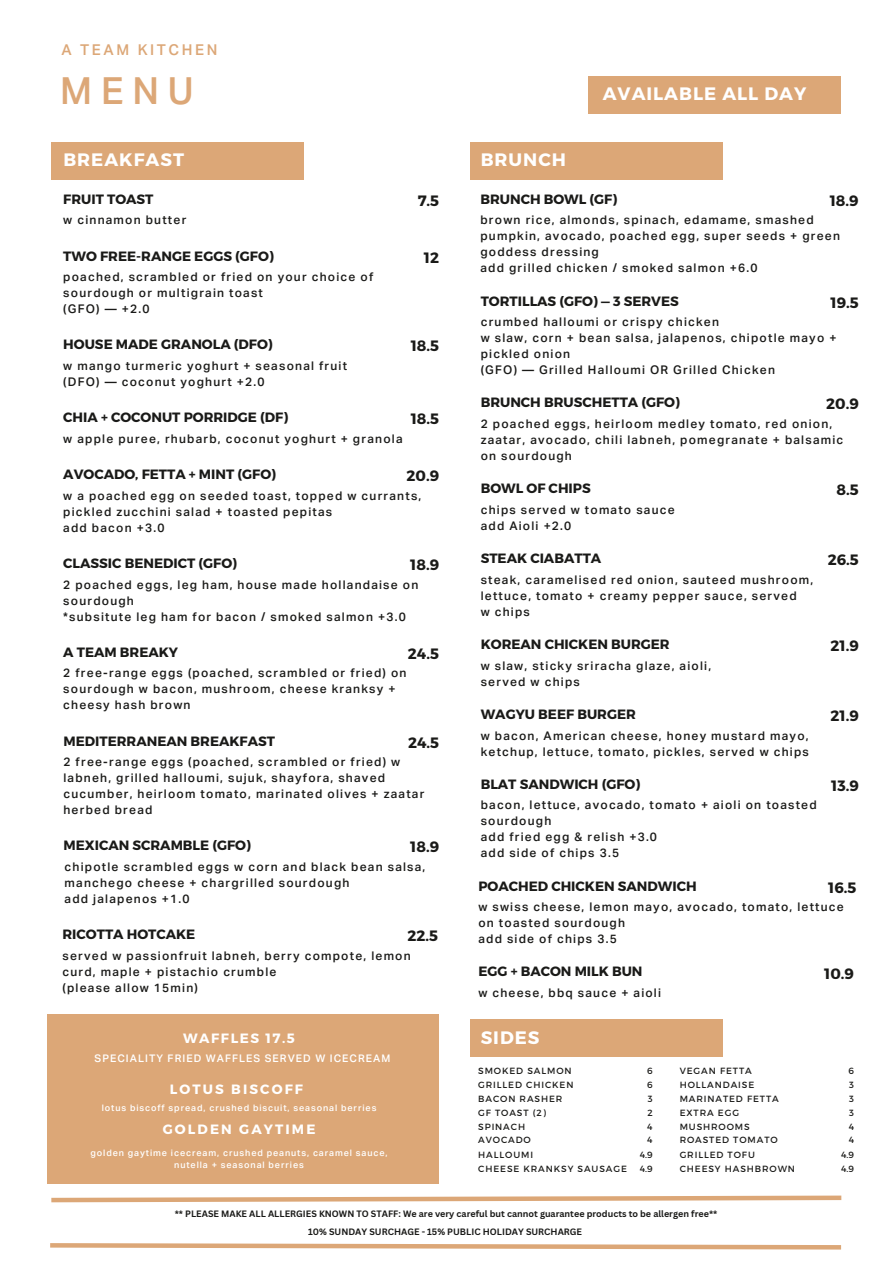
<style>
.page{position:relative;width:893px;height:1264px;background:#fff}
.page>*{position:absolute;margin:0;border:0;box-sizing:border-box;transform-origin:0 0}
.t1{font:500 37.5px "Aktiv Grotesk";color:#dca777}
.t2{font:700 18px "Montserrat";letter-spacing:.055em;color:#fff}
.t3{font:700 15px "Montserrat";color:#1a1a18}
.t4{font:500 15px "Aktiv Grotesk";letter-spacing:.17em;color:#dca777}
.t5{font:700 13.5px "Montserrat";color:#1a1a18}
.t6{font:700 13.5px "Montserrat";letter-spacing:.155em;color:#fff}
.t7{font:700 13.5px "Montserrat";letter-spacing:.115em;color:#fff}
.t8{font:500 12px/16px "Aktiv Grotesk";letter-spacing:.1em;color:#1a1a18}
.t9{font:500 10.5px "Aktiv Grotesk";letter-spacing:.1em;color:#fff}
.t10{font:9px "Montserrat";letter-spacing:.1em;color:#1a1a18}
.t11{font:700 9px "Canva Sans";color:#1a1a18}
.t12{font:500 9px/12px "Aktiv Grotesk";letter-spacing:.1em;color:#fff;text-align:center}
</style>
<div class="page">
<div style="left:51px;top:142px;width:252px;height:37px;background:#dca777"></div>
<svg style="left:51px;top:1195px;width:791px;height:8px"></svg>
<svg style="left:50px;top:1243px;width:792px;height:7px"></svg>
<div style="left:470px;top:142px;width:252px;height:37px;background:#dca777"></div>
<div style="left:48px;top:1013px;width:391px;height:170px;background:#dca777"></div>
<div style="left:470px;top:1019px;width:252px;height:37px;background:#dca777"></div>
<div style="left:588px;top:76px;width:253px;height:37px;background:#dca777"></div>
<p class="t4" style="left:61px;top:43px;width:157px">A TEAM KITCHEN</p>
<p class="t1" style="left:60px;top:74px;width:135px">MENU</p>
<p class="t2" style="left:63px;top:148px;width:122px">BREAKFAST</p>
<p class="t5" style="left:63px;top:190px;width:92px">FRUIT TOAST</p>
<p class="t8" style="left:63px;top:213px;width:125px">w cinnamon butter</p>
<p class="t3" style="left:417px;top:191px;width:23px">7.5</p>
<p class="t5" style="left:63px;top:247px;width:212px">TWO FREE-RANGE EGGS (GFO)</p>
<p class="t8" style="left:63px;top:270px;width:311px">poached, scrambled or fried on your choice of sourdough or multigrain toast</p>
<p class="t8" style="left:63px;top:302px;width:88px">(GFO) — +2.0</p>
<p class="t3" style="left:424px;top:247px;width:17px">12</p>
<p class="t5" style="left:63px;top:336px;width:211px">HOUSE MADE GRANOLA (DFO)</p>
<p class="t8" style="left:63px;top:358px;width:285px">w mango turmeric yoghurt + seasonal fruit</p>
<p class="t8" style="left:63px;top:374px;width:203px">(DFO) — coconut yoghurt +2.0</p>
<p class="t3" style="left:411px;top:336px;width:30px">18.5</p>
<p class="t5" style="left:63px;top:408px;width:226px">CHIA + COCONUT PORRIDGE (DF)</p>
<p class="t8" style="left:63px;top:431px;width:341px">w apple puree, rhubarb, coconut yoghurt + granola</p>
<p class="t3" style="left:411px;top:409px;width:30px">18.5</p>
<p class="t5" style="left:63px;top:465px;width:214px">AVOCADO, FETTA + MINT (GFO)</p>
<p class="t8" style="left:63px;top:488px;width:359px">w a poached egg on seeded toast, topped w currants, pickled zucchini salad + toasted pepitas</p>
<p class="t8" style="left:63px;top:520px;width:103px">add bacon +3.0</p>
<p class="t3" style="left:406px;top:466px;width:34px">20.9</p>
<p class="t5" style="left:63px;top:554px;width:175px">CLASSIC BENEDICT (GFO)</p>
<p class="t8" style="left:63px;top:577px;width:356px">2 poached eggs, leg ham, house made hollandaise on sourdough</p>
<p class="t8" style="left:63px;top:609px;width:344px">*subsitute leg ham for bacon / smoked salmon +3.0</p>
<p class="t3" style="left:410px;top:555px;width:30px">18.9</p>
<p class="t5" style="left:63px;top:643px;width:116px">A TEAM BREAKY</p>
<p class="t8" style="left:63px;top:666px;width:345px">2 free-range eggs (poached, scrambled or fried) on sourdough w bacon, mushroom, cheese kranksy + cheesy hash brown</p>
<p class="t3" style="left:408px;top:643px;width:33px">24.5</p>
<p class="t5" style="left:63px;top:732px;width:213px">MEDITERRANEAN BREAKFAST</p>
<p class="t8" style="left:63px;top:754px;width:362px">2 free-range eggs (poached, scrambled or fried) w labneh, grilled halloumi, sujuk, shayfora, shaved cucumber, heirloom tomato, marinated olives + zaatar herbed bread</p>
<p class="t3" style="left:408px;top:732px;width:33px">24.5</p>
<p class="t5" style="left:63px;top:836px;width:189px">MEXICAN SCRAMBLE (GFO)</p>
<p class="t8" style="left:65px;top:859px;width:362px">chipotle scrambled eggs w corn and black bean salsa, manchego cheese + chargrilled sourdough</p>
<p class="t8" style="left:65px;top:891px;width:126px">add jalapenos +1.0</p>
<p class="t3" style="left:410px;top:837px;width:30px">18.9</p>
<p class="t5" style="left:62px;top:925px;width:134px">RICOTTA HOTCAKE</p>
<p class="t8" style="left:62px;top:948px;width:350px">served w passionfruit labneh, berry compote, lemon curd, maple + pistachio crumble</p>
<p class="t8" style="left:62px;top:980px;width:137px">(please allow 15min)</p>
<p class="t3" style="left:407px;top:926px;width:32px">22.5</p>
<p class="t7" style="left:183px;top:1029px;width:113px">WAFFLES 17.5</p>
<p class="t9" style="left:94px;top:1054px;width:297px">SPECIALITY FRIED WAFFLES SERVED W ICECREAM</p>
<p class="t6" style="left:170px;top:1080px;width:135px">LOTUS BISCOFF</p>
<p class="t12" style="left:102px;top:1102px;width:276px">lotus biscoff spread, crushed biscuit, seasonal berries</p>
<p class="t6" style="left:163px;top:1120px;width:154px">GOLDEN GAYTIME</p>
<p class="t12" style="left:90px;top:1147px;width:299px">golden gaytime icecream, crushed peanuts, caramel sauce, nutella + seasonal berries</p>
<p class="t2" style="left:480px;top:148px;width:87px">BRUNCH</p>
<p class="t2" style="left:592px;top:82px;width:215px">AVAILABBLE ALL DAY</p>
<p class="t2" style="left:602px;top:82px;width:136px">AVAILA LE AL</p>
<p class="t2" style="left:754px;top:82px;width:43px">DAY</p>
<p class="t5" style="left:480px;top:190px;width:138px">BRUNCH BOWL (GF)</p>
<p class="t8" style="left:480px;top:213px;width:361px">brown rice, almonds, spinach, edamame, smashed pumpkin, avocado, poached egg, super seeds + green goddess dressing</p>
<p class="t8" style="left:480px;top:261px;width:278px">add grilled chicken / smoked salmon +6.0</p>
<p class="t3" style="left:829px;top:191px;width:30px">18.9</p>
<p class="t5" style="left:480px;top:292px;width:200px">TORTILLAS (GFO) — 3 SERVES</p>
<p class="t8" style="left:480px;top:315px;width:240px">crumbed halloumi or crispy chicken</p>
<p class="t8" style="left:480px;top:331px;width:357px">w slaw, corn + bean salsa, jalapenos, chipotle mayo + pickled onion</p>
<p class="t8" style="left:480px;top:363px;width:296px">(GFO) — Grilled Halloumi OR Grilled Chicken</p>
<p class="t3" style="left:830px;top:292px;width:30px">19.5</p>
<p class="t5" style="left:480px;top:394px;width:201px">BRUNCH BRUSCHETTA (GFO)</p>
<p class="t8" style="left:480px;top:416px;width:364px">2 poached eggs, heirloom medley tomato, red onion, zaatar, avocado, chili labneh, pomegranate + balsamic on sourdough</p>
<p class="t3" style="left:826px;top:394px;width:34px">20.9</p>
<p class="t5" style="left:480px;top:479px;width:111px">BOWL OF CHIPS</p>
<p class="t8" style="left:480px;top:502px;width:195px">chips served w tomato sauce</p>
<p class="t8" style="left:480px;top:518px;width:92px">add Aioli +2.0</p>
<p class="t5" style="left:480px;top:549px;width:122px">STEAK CIABATTA</p>
<p class="t8" style="left:480px;top:572px;width:334px">steak, caramelised red onion, sauteed mushroom, lettuce, tomato + creamy pepper sauce, served</p>
<p class="t8" style="left:480px;top:604px;width:51px">w chips</p>
<p class="t5" style="left:480px;top:635px;width:190px">KOREAN CHICKEN BURGER</p>
<p class="t8" style="left:480px;top:658px;width:232px">w slaw, sticky sriracha glaze, aioli,</p>
<p class="t8" style="left:480px;top:674px;width:101px">served w chips</p>
<p class="t5" style="left:480px;top:705px;width:157px">WAGYU BEEF BURGER</p>
<p class="t8" style="left:480px;top:728px;width:330px">w bacon, American cheese, honey mustard mayo, ketchup, lettuce, tomato, pickles, served w chips</p>
<p class="t5" style="left:480px;top:775px;width:161px">BLAT SANDWICH (GFO)</p>
<p class="t8" style="left:480px;top:798px;width:337px">bacon, lettuce, avocado, tomato + aioli on toasted sourdough</p>
<p class="t8" style="left:480px;top:830px;width:178px">add fried egg &amp; relish +3.0</p>
<p class="t8" style="left:480px;top:846px;width:140px">add side of chips 3.5</p>
<p class="t3" style="left:836px;top:480px;width:24px">8.5</p>
<p class="t3" style="left:827px;top:550px;width:33px">26.5</p>
<p class="t3" style="left:830px;top:636px;width:30px">21.9</p>
<p class="t3" style="left:830px;top:706px;width:30px">21.9</p>
<p class="t3" style="left:831px;top:775px;width:29px">13.9</p>
<p class="t5" style="left:478px;top:877px;width:220px">POACHED CHICKEN SANDWICH</p>
<p class="t8" style="left:478px;top:899px;width:367px">w swiss cheese, lemon mayo, avocado, tomato, lettuce on toasted sourdough</p>
<p class="t8" style="left:478px;top:931px;width:140px">add side of chips 3.5</p>
<p class="t3" style="left:828px;top:877px;width:30px">16.5</p>
<p class="t5" style="left:478px;top:962px;width:166px">EGG + BACON MILK BUN</p>
<p class="t8" style="left:478px;top:985px;width:184px">w cheese, bbq sauce + aioli</p>
<p class="t2" style="left:480px;top:1025px;width:60px">SIDES</p>
<p class="t3" style="left:824px;top:963px;width:31px">10.9</p>
<p class="t10" style="left:478px;top:1064px;width:95px">SMOKED SALMON</p>
<p class="t10" style="left:647px;top:1064px;width:7px">6</p>
<p class="t10" style="left:478px;top:1078px;width:97px">GRILLED CHICKEN</p>
<p class="t10" style="left:647px;top:1078px;width:7px">6</p>
<p class="t10" style="left:679px;top:1064px;width:74px">VEGAN FETTA</p>
<p class="t10" style="left:848px;top:1064px;width:7px">6</p>
<p class="t10" style="left:679px;top:1078px;width:76px">HOLLANDAISE</p>
<p class="t10" style="left:849px;top:1078px;width:6px">3</p>
<p class="t10" style="left:679px;top:1107px;width:61px">EXTRA EGG</p>
<p class="t10" style="left:849px;top:1107px;width:6px">3</p>
<p class="t10" style="left:679px;top:1120px;width:72px">MUSHROOMS</p>
<p class="t10" style="left:848px;top:1120px;width:7px">4</p>
<p class="t10" style="left:478px;top:1092px;width:86px">BACON RASHER</p>
<p class="t10" style="left:647px;top:1092px;width:6px">3</p>
<p class="t10" style="left:679px;top:1092px;width:101px">MARINATED FETTA</p>
<p class="t10" style="left:849px;top:1092px;width:6px">3</p>
<p class="t10" style="left:478px;top:1106px;width:69px">GF TOAST (2)</p>
<p class="t10" style="left:647px;top:1106px;width:7px">2</p>
<p class="t10" style="left:478px;top:1120px;width:48px">SPINACH</p>
<p class="t10" style="left:647px;top:1120px;width:7px">4</p>
<p class="t10" style="left:478px;top:1134px;width:54px">AVOCADO</p>
<p class="t10" style="left:647px;top:1134px;width:7px">4</p>
<p class="t10" style="left:679px;top:1134px;width:100px">ROASTED TOMATO</p>
<p class="t10" style="left:848px;top:1134px;width:7px">4</p>
<p class="t10" style="left:478px;top:1148px;width:56px">HALLOUMI</p>
<p class="t10" style="left:639px;top:1148px;width:14px">4.9</p>
<p class="t10" style="left:679px;top:1148px;width:77px">GRILLED TOFU</p>
<p class="t10" style="left:841px;top:1148px;width:14px">4.9</p>
<p class="t10" style="left:478px;top:1162px;width:150px">CHEESE KRANKSY SAUSAGE</p>
<p class="t10" style="left:639px;top:1162px;width:14px">4.9</p>
<p class="t10" style="left:679px;top:1162px;width:117px">CHEESY HASHBROWN</p>
<p class="t10" style="left:841px;top:1162px;width:14px">4.9</p>
<p class="t11" style="left:175px;top:1207px;width:544px">** PLEASE MAKE ALL ALLERGIES KNOWN TO STAFF: We are very careful but cannot guarantee products to be allergen free**</p>
<p class="t11" style="left:308px;top:1225px;width:275px">10% SUNDAY SURCHAGE - 15% PUBLIC HOLIDAY SURCHARGE</p>
</div>
